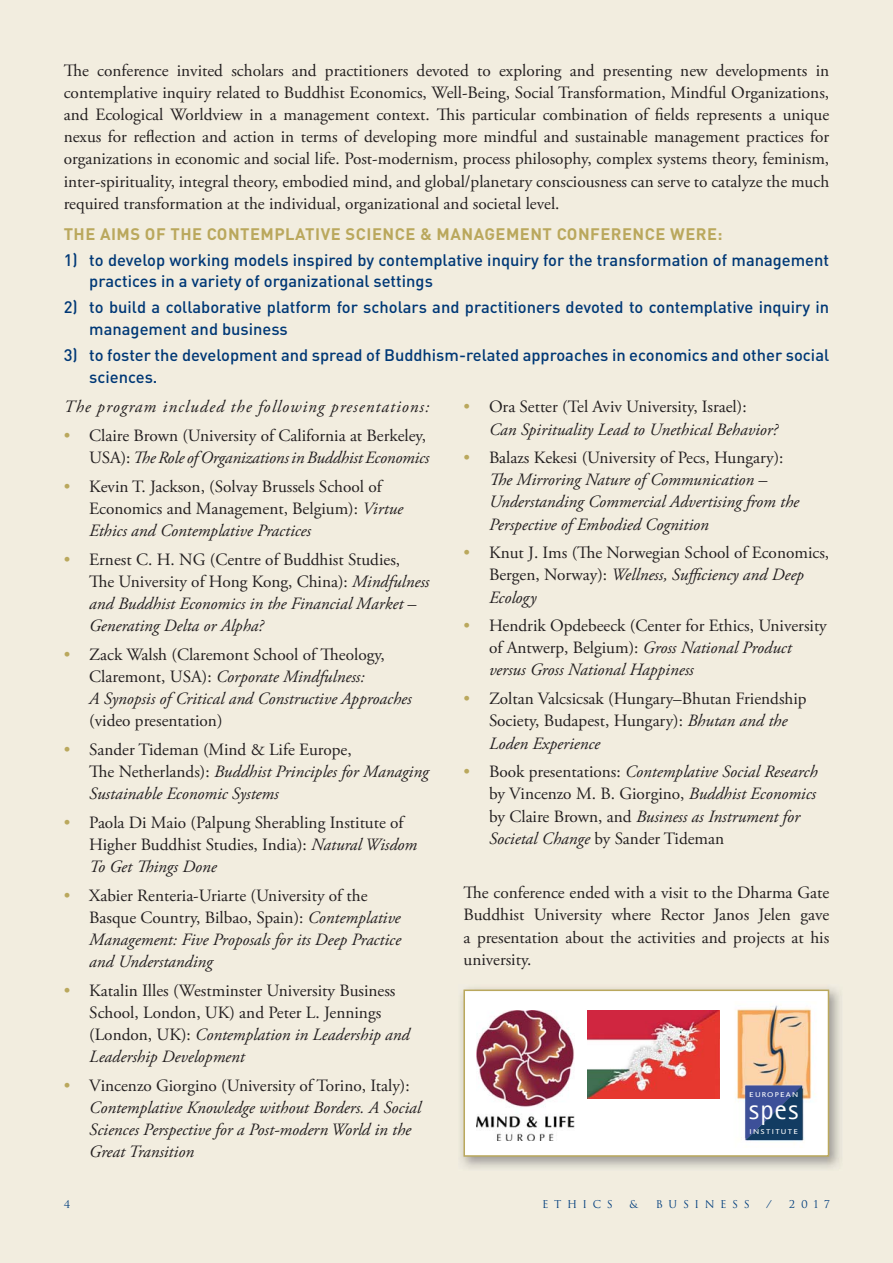
<style>
.page{position:relative;width:893px;height:1263px;background:#f2eddf}
.page>*{position:absolute;margin:0;border:0;box-sizing:border-box;transform-origin:0 0}
.t1{font:28.2px "H Rotis Sans Serif Normal";color:#fff}
.t2{font:17.25px/22.2px "Adobe Garamond Pro";color:#231f20}
.t3{font:italic 17.25px/22.2px "Adobe Garamond Pro";color:#231f20}
.t4{font:italic 17.25px "Adobe Garamond Pro";letter-spacing:.06em;color:#231f20}
.t5{font:500 16.5px/21.8px "DIN Pro";color:#003876}
.t6{font:700 16.5px "DIN Pro";letter-spacing:.03em;color:#baa85d}
.t7{font:10.5px "Trajan PFL";letter-spacing:.64em;color:#003d7d}
.t8{font:7.35px "Bliss Pro";letter-spacing:.155em;color:#fff;scale:1.15 1}
.t9{font:7.35px "Bliss Pro";letter-spacing:.12em;color:#fff;scale:1.33 1}
.s1{color:#baa85d}
.s2{font-style:italic}
.s3{font-style:normal;color:#baa85d}
.s4{font-style:normal}
</style>
<div class="page">
<img style="left:460px;top:988px;width:380px;height:181px">
<div style="left:464px;top:990px;width:364px;height:166px;background:#fff"></div>
<div style="left:463px;top:989px;width:366px;height:168px;border:2px solid #baa85d"></div>
<img style="left:735px;top:1005px;width:80px;height:136px">
<svg style="left:746px;top:1085px;width:56px;height:55px;background:#29477e"></svg>
<img style="left:588px;top:1010px;width:131px;height:88px">
<img style="left:477px;top:1010px;width:97px;height:131px">
<p class="t2" style="left:64px;top:61px;width:767px;text-align:justify">The conference invited scholars and practitioners devoted to exploring and presenting new developments in contemplative inquiry related to Buddhist Economics, Well-Being, Social Transformation, Mindful Organizations, and Ecological Worldview in a management context. This particular combination of fields represents a unique nexus for reflection and action in terms of developing more mindful and sustainable management practices for organizations in economic and social life. Post-modernism, process philosophy, complex systems theory, feminism, inter-spirituality, integral theory, embodied mind, and global/planetary consciousness can serve to catalyze the much required transformation at the individual, organizational and societal level.</p>
<p class="t6" style="left:64px;top:228px;width:660px">THE AIMS OF THE CONTEMPLATIVE SCIENCE &amp; MANAGEMENT CONFERENCE WERE:</p>
<p class="t5" style="left:89px;top:251px;width:741px;text-indent:-26px">1) to develop working models inspired by contemplative inquiry for the transformation of management practices in a variety of organizational settings</p>
<p class="t5" style="left:89px;top:299px;width:741px;text-indent:-26px">2) to build a collaborative platform for scholars and practitioners devoted to contemplative inquiry in management and business</p>
<p class="t5" style="left:89px;top:346px;width:741px;text-indent:-26px">3) to foster the development and spread of Buddhism-related approaches in economics and other social sciences.</p>
<p class="t4" style="left:64px;top:400px;width:367px">The program included the following presentations:</p>
<p class="t2" style="left:64px;top:426px;width:367px;text-align:right"><span class="s1">•</span> Claire Brown (University of California at Berkeley,<br>USA): <span class="s2">The Role of Organizations in Buddhist Economics</span></p>
<p class="t2" style="left:89px;top:477px;width:315px;text-indent:-26px"><span class="s1">•</span> Kevin T. Jackson, (Solvay Brussels School of<br>Economics and Management, Belgium): <span class="s2">Virtue<br>Ethics and Contemplative Practices</span></p>
<p class="t3" style="left:89px;top:549px;width:342px;text-indent:-26px"><span class="s3">•</span> <span class="s4">Ernest C. H. NG (Centre of Buddhist Studies, The University of Hong Kong, China):</span> Mindfulness and Buddhist Economics in the Financial Market – Generating Delta or Alpha?</p>
<p class="t3" style="left:89px;top:644px;width:324px;text-indent:-26px"><span class="s3">•</span> <span class="s4">Zack Walsh (Claremont School of Theology,<br>Claremont, USA):</span> Corporate Mindfulness:<br>A Synopsis of Critical and Constructive Approaches</p>
<p class="t2" style="left:89px;top:711px;width:135px">(video presentation)</p>
<p class="t3" style="left:89px;top:740px;width:341px;text-indent:-26px"><span class="s3">•</span> <span class="s4">Sander Tideman (Mind &amp; Life Europe,<br>The Netherlands):</span> Buddhist Principles for Managing<br>Sustainable Economic Systems</p>
<p class="t2" style="left:89px;top:812px;width:329px;text-indent:-26px"><span class="s1">•</span> Paola Di Maio (Palpung Sherabling Institute of<br>Higher Buddhist Studies, India): <span class="s2">Natural Wisdom<br>To Get Things Done</span></p>
<p class="t3" style="left:89px;top:885px;width:313px;text-indent:-26px"><span class="s3">•</span> <span class="s4">Xabier Renteria-Uriarte (University of the Basque Country, Bilbao, Spain):</span> Contemplative Management: Five Proposals for its Deep Practice and Understanding</p>
<p class="t2" style="left:89px;top:980px;width:322px;text-indent:-26px"><span class="s1">•</span> Katalin Illes (Westminster University Business School, London, UK) and Peter L. Jennings (London, UK): <span class="s2">Contemplation in Leadership and Leadership Development</span></p>
<p class="t3" style="left:89px;top:1075px;width:333px;text-indent:-26px"><span class="s3">•</span> <span class="s4">Vincenzo Giorgino (University of Torino, Italy):<br></span>Contemplative Knowledge without Borders. A Social Sciences Perspective for a Post-modern World in the Great Transition</p>
<p class="t7" style="left:64px;top:1198px;width:7px">4</p>
<p class="t3" style="left:489px;top:397px;width:290px;text-indent:-26px"><span class="s3">•</span> <span class="s4">Ora Setter (Tel Aviv University, Israel):<br></span>Can Spirituality Lead to Unethical Behavior?</p>
<p class="t3" style="left:489px;top:448px;width:312px;text-indent:-26px"><span class="s3">•</span> <span class="s4">Balazs Kekesi (University of Pecs, Hungary):<br></span>The Mirroring Nature of Communication – Understanding Commercial Advertising from the Perspective of Embodied Cognition</p>
<p class="t2" style="left:489px;top:543px;width:342px;text-indent:-26px"><span class="s1">•</span> Knut J. Ims (The Norwegian School of Economics,<br>Bergen, Norway): <span class="s2">Wellness, Sufficiency and Deep<br>Ecology</span></p>
<p class="t2" style="left:489px;top:616px;width:339px;text-indent:-26px"><span class="s1">•</span> Hendrik Opdebeeck (Center for Ethics, University of Antwerp, Belgium): <span class="s2">Gross National Product versus Gross National Happiness</span></p>
<p class="t2" style="left:489px;top:689px;width:319px;text-indent:-26px"><span class="s1">•</span> Zoltan Valcsicsak (Hungary–Bhutan Friendship<br>Society, Budapest, Hungary): <span class="s2">Bhutan and the<br>Loden Experience</span></p>
<p class="t3" style="left:489px;top:762px;width:330px;text-indent:-26px"><span class="s3">•</span> <span class="s4">Book presentations:</span> Contemplative Social Research <span class="s4">by Vincenzo M. B. Giorgino,</span> Buddhist Economics <span class="s4">by Claire Brown, and</span> Business as Instrument for Societal Change <span class="s4">by Sander Tideman</span></p>
<p class="t2" style="left:463px;top:882px;width:367px;text-align:justify">The conference ended with a visit to the Dharma Gate Buddhist University where Rector Janos Jelen gave a presentation about the activities and projects at his university.</p>
<p class="t9" style="left:749px;top:1091px;width:38px">EUROPEAN</p>
<p class="t8" style="left:749px;top:1129px;width:44px">INSTITUTE</p>
<h1 class="t1" style="left:749px;top:1099px;width:51px">spes</h1>
<p class="t7" style="left:542px;top:1198px;width:71px">ETHICS</p>
<p class="t7" style="left:629px;top:1198px;width:10px">&amp;</p>
<p class="t7" style="left:656px;top:1198px;width:94px">BUSINESS</p>
<p class="t7" style="left:766px;top:1198px;width:7px">/</p>
<p class="t7" style="left:789px;top:1198px;width:42px">2017</p>
</div>
